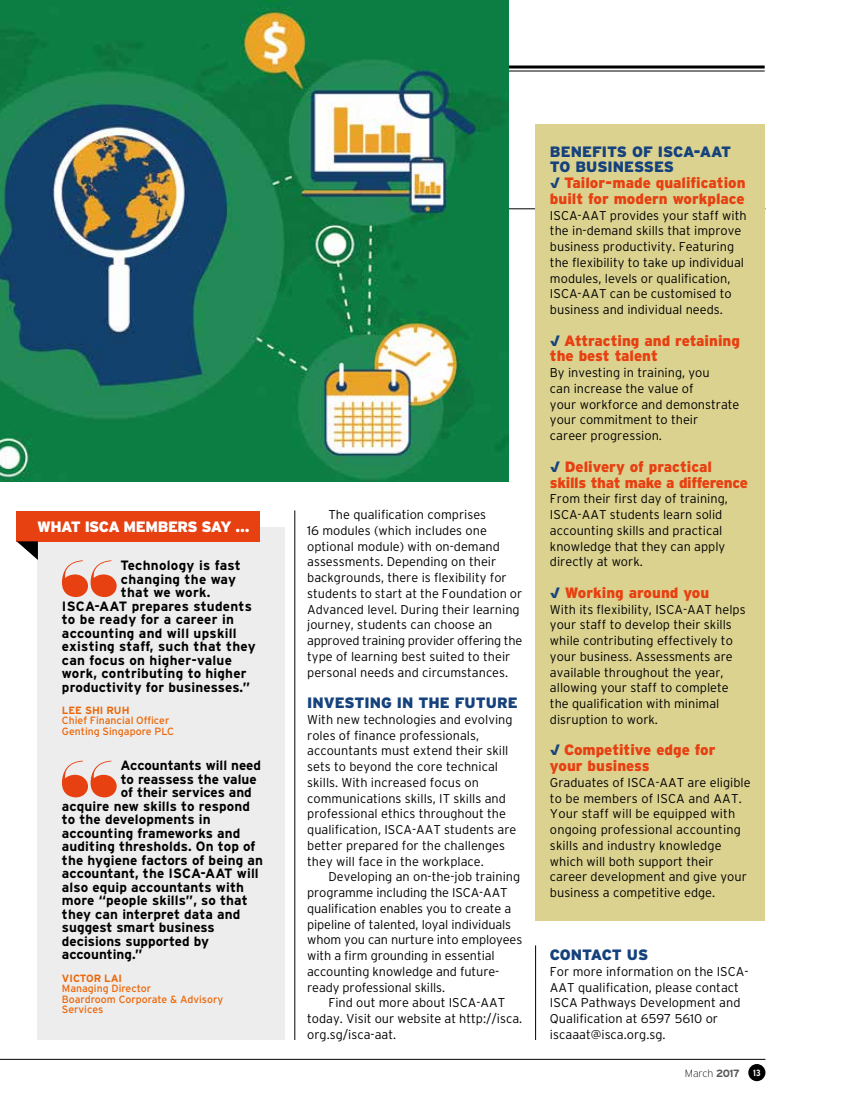
<style>
.page{position:relative;width:842px;height:1106px;background:#fff}
.page>*{position:absolute;margin:0;border:0;box-sizing:border-box;transform-origin:0 0}
.t1{font:900 15px/15.8px "Interstate";color:#e74011}
.t2{font:900 15px/15.8px "Interstate";letter-spacing:-.02em;color:#e74011}
.t3{font:900 15px "Interstate";color:#15427c}
.t4{font:900 15px "Interstate";letter-spacing:-.04em;color:#fff}
.t5{font:700 13.5px "Interstate";letter-spacing:.01em;color:#000}
.t6{font:700 13.5px "Interstate";letter-spacing:-.01em;color:#000}
.t7{font:300 12.75px/15.8px "Interstate";color:#000}
.t8{font:10.5px/10.5px "Interstate";color:#ec6608}
.t9{font:200 10.5px "Interstate";letter-spacing:-.01em;color:#000}
.t10{font:700 condensed 9px "Interstate";color:#fff}
.s1{font-weight:700}
.s2{color:#15427c}
.s3{font-weight:700;color:#575756}
</style>
<div class="page">
<div style="left:748px;top:1064px;width:17px;height:17px;background:#000;border-radius:50%"></div>
<hr style="left:0;top:1059px;width:765px;height:1px;background:#000">
<hr style="left:0;top:208px;width:765px;height:1px;background:#000">
<div style="left:535px;top:124px;width:230px;height:796px;background:#dbd290"></div>
<hr style="left:0;top:65px;width:765px;height:3px;background:#000">
<hr style="left:0;top:70px;width:765px;height:1px;background:#000">
<img style="left:0;top:0;width:508px;height:481px">
<hr style="left:295px;top:510px;width:1px;height:530px;background:#000">
<hr style="left:535px;top:945px;width:1px;height:95px;background:#000">
<div style="left:38px;top:528px;width:247px;height:511px;background:#ededed"></div>
<svg style="left:62px;top:560px;width:55px;height:37px"></svg>
<svg style="left:62px;top:760px;width:55px;height:37px"></svg>
<div style="left:17px;top:511px;width:243px;height:30px;background:#e74011"></div>
<svg style="left:17px;top:541px;width:21px;height:19px"></svg>
<p class="t4" style="left:37px;top:518px;width:214px">WHAT ISCA MEMBERS SAY …</p>
<p class="t5" style="left:120px;top:558px;width:122px">Technology is fast</p>
<p class="t5" style="left:121px;top:571px;width:117px">changing the way</p>
<p class="t5" style="left:121px;top:585px;width:91px">that we work.</p>
<p class="t5" style="left:62px;top:598px;width:191px">ISCA-AAT prepares students</p>
<p class="t5" style="left:62px;top:612px;width:174px">to be ready for a career in</p>
<p class="t5" style="left:62px;top:625px;width:176px">accounting and will upskill</p>
<p class="t5" style="left:62px;top:639px;width:195px">existing staff, such that they</p>
<p class="t5" style="left:62px;top:652px;width:172px">can focus on higher-value</p>
<p class="t5" style="left:62px;top:666px;width:186px">work, contributing to higher</p>
<p class="t5" style="left:62px;top:679px;width:190px">productivity for businesses.”</p>
<p class="t8" style="left:62px;top:705px;width:114px"><span class="s1">LEE SHI RUH<br></span>Chief Financial Officer<br>Genting Singapore PLC</p>
<p class="t5" style="left:120px;top:758px;width:142px">Accountants will need</p>
<p class="t6" style="left:121px;top:771px;width:137px">to reassess the value</p>
<p class="t5" style="left:121px;top:785px;width:132px">of their services and</p>
<p class="t5" style="left:62px;top:798px;width:190px">acquire new skills to respond</p>
<p class="t5" style="left:62px;top:812px;width:150px">to the developments in</p>
<p class="t5" style="left:62px;top:825px;width:180px">accounting frameworks and</p>
<p class="t5" style="left:62px;top:839px;width:195px">auditing thresholds. On top of</p>
<p class="t5" style="left:62px;top:852px;width:203px">the hygiene factors of being an</p>
<p class="t5" style="left:62px;top:866px;width:198px">accountant, the ISCA-AAT will</p>
<p class="t5" style="left:62px;top:879px;width:184px">also equip accountants with</p>
<p class="t5" style="left:62px;top:893px;width:187px">more “people skills”, so that</p>
<p class="t5" style="left:62px;top:906px;width:180px">they can interpret data and</p>
<p class="t5" style="left:62px;top:920px;width:154px">suggest smart business</p>
<p class="t5" style="left:62px;top:933px;width:149px">decisions supported by</p>
<p class="t5" style="left:62px;top:947px;width:82px">accounting.”</p>
<p class="t8" style="left:62px;top:972px;width:163px"><span class="s1">VICTOR LAI<br></span>Managing Director<br>Boardroom Corporate &amp; Advisory<br>Services</p>
<p class="t7" style="left:307px;top:506px;width:217px;text-indent:21px">The qualification comprises<br>16 modules (which includes one optional module) with on-demand assessments. Depending on their backgrounds, there is flexibility for students to start at the Foundation or Advanced level. During their learning journey, students can choose an approved training provider offering the type of learning best suited to their personal needs and circumstances.</p>
<p class="t3" style="left:307px;top:694px;width:212px">INVESTING IN THE FUTURE</p>
<p class="t7" style="left:307px;top:711px;width:207px">With new technologies and evolving</p>
<p class="t7" style="left:307px;top:727px;width:173px">roles of finance professionals,</p>
<p class="t7" style="left:307px;top:743px;width:203px">accountants must extend their skill</p>
<p class="t7" style="left:307px;top:758px;width:192px">sets to beyond the core technical</p>
<p class="t7" style="left:307px;top:774px;width:173px">skills. With increased focus on</p>
<p class="t7" style="left:307px;top:790px;width:200px">communications skills, IT skills and</p>
<p class="t7" style="left:307px;top:806px;width:200px">professional ethics throughout the</p>
<p class="t7" style="left:307px;top:821px;width:211px">qualification, ISCA-AAT students are</p>
<p class="t7" style="left:307px;top:837px;width:199px">better prepared for the challenges</p>
<p class="t7" style="left:307px;top:853px;width:178px">they will face in the workplace.</p>
<p class="t7" style="left:328px;top:869px;width:193px">Developing an on-the-job training</p>
<p class="t7" style="left:307px;top:884px;width:202px">programme including the ISCA-AAT</p>
<p class="t7" style="left:307px;top:900px;width:206px">qualification enables you to create a</p>
<p class="t7" style="left:307px;top:916px;width:206px">pipeline of talented, loyal individuals</p>
<p class="t7" style="left:307px;top:932px;width:217px">whom you can nurture into employees</p>
<p class="t7" style="left:307px;top:947px;width:189px">with a firm grounding in essential</p>
<p class="t7" style="left:307px;top:963px;width:194px">accounting knowledge and future-</p>
<p class="t7" style="left:307px;top:979px;width:139px">ready professional skills.</p>
<p class="t7" style="left:328px;top:995px;width:178px">Find out more about ISCA-AAT</p>
<p class="t7" style="left:307px;top:1010px;width:217px">today. Visit our website at http://isca.</p>
<p class="t7" style="left:307px;top:1026px;width:91px">org.sg/isca-aat.</p>
<p class="t1" style="left:550px;top:143px;width:197px"><span class="s2">BENEFITS OF ISCA-AAT<br>TO BUSINESSES<br>√</span> Tailor-made qualification built for modern workplace</p>
<p class="t7" style="left:550px;top:207px;width:198px">ISCA-AAT provides your staff with the in-demand skills that improve business productivity. Featuring the flexibility to take up individual modules, levels or qualification, ISCA-AAT can be customised to business and individual needs.</p>
<p class="t1" style="left:550px;top:332px;width:191px"><span class="s2">√</span> Attracting and retaining the best talent</p>
<p class="t7" style="left:550px;top:365px;width:191px">By investing in training, you<br>can increase the value of<br>your workforce and demonstrate your commitment to their<br>career progression.</p>
<p class="t2" style="left:550px;top:458px;width:199px"><span class="s2">√</span> Delivery of practical skills that make a difference</p>
<p class="t7" style="left:550px;top:491px;width:179px">From their first day of training,<br>ISCA-AAT students learn solid accounting skills and practical knowledge that they can apply directly at work.</p>
<p class="t1" style="left:550px;top:584px;width:161px"><span class="s2">√</span> Working around you</p>
<p class="t7" style="left:550px;top:601px;width:197px">With its flexibility, ISCA-AAT helps your staff to develop their skills while contributing effectively to your business. Assessments are available throughout the year, allowing your staff to complete the qualification with minimal disruption to work.</p>
<p class="t1" style="left:550px;top:742px;width:167px"><span class="s2">√</span> Competitive edge for your business</p>
<p class="t7" style="left:550px;top:774px;width:202px">Graduates of ISCA-AAT are eligible to be members of ISCA and AAT.<br>Your staff will be equipped with ongoing professional accounting skills and industry knowledge which will both support their career development and give your business a competitive edge.</p>
<p class="t3" style="left:550px;top:946px;width:100px">CONTACT US</p>
<p class="t7" style="left:550px;top:963px;width:200px">For more information on the ISCA-<br>AAT qualification, please contact<br>ISCA Pathways Development and<br>Qualification at 6597 5610 or iscaaat@isca.org.sg.</p>
<p class="t9" style="left:685px;top:1067px;width:57px">March <span class="s3">2017</span></p>
<p class="t10" style="left:753px;top:1067px;width:9px">13</p>
</div>
